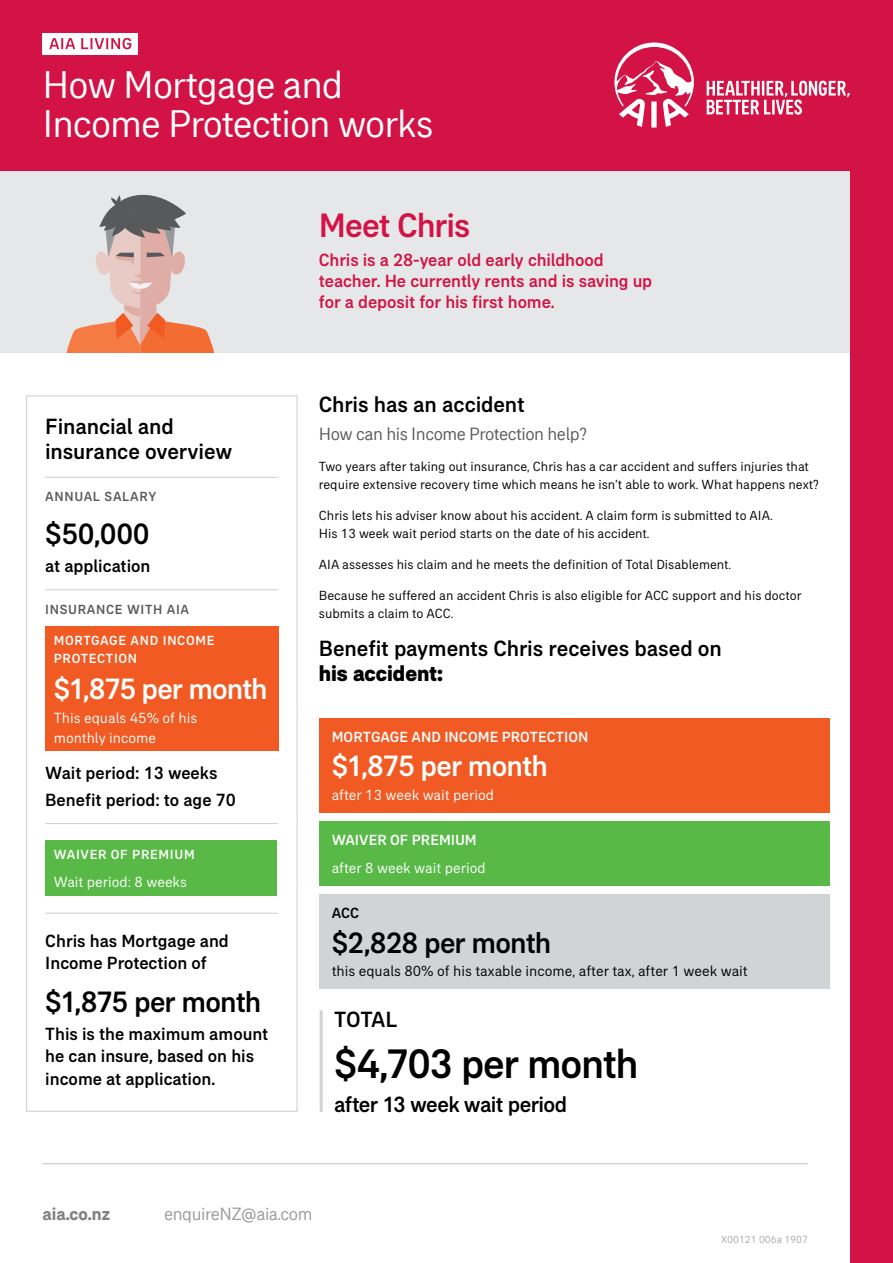
<style>
.page{position:relative;width:893px;height:1263px;background:#fff}
.page>*{position:absolute;margin:0;border:0;box-sizing:border-box;transform-origin:0 0}
.t1{font:500 42px "AIA Everest";letter-spacing:-.03em;color:#000}
.t2{font:39px/39px "AIA Everest";letter-spacing:-.025em;color:#fff}
.t3{font:500 34.5px "AIA Everest";letter-spacing:-.025em;color:#d31245}
.t4{font:500 30px "AIA Everest";letter-spacing:-.03em;color:#000}
.t5{font:500 30px "AIA Everest";letter-spacing:-.035em;color:#fff}
.t6{font:500 22.5px/25.5px "AIA Everest";letter-spacing:-.01em;color:#000}
.t7{font:800 22.5px "AIA Everest";letter-spacing:-.005em;color:#000}
.t8{font:500 18px/22.5px "AIA Everest";color:#000}
.t9{font:500 18px/21px "AIA Everest";letter-spacing:-.005em;color:#d31245}
.t10{font:18px "AIA Everest";letter-spacing:-.025em;color:#58595b}
.t11{font:18px "AIA Everest";letter-spacing:-.025em;color:#97999c}
.t12{font:700 18px "AIA Everest";color:#808285}
.t13{font:15px/19.5px "AIA Everest";color:#fff}
.t14{font:15px "AIA Everest";color:#000}
.t15{font:500 15px "AIA Everest";color:#fff}
.t16{font:500 15px "AIA Everest";color:#000}
.t17{font:13.5px/18px "AIA Everest";color:#000}
.t18{font:500 13.5px/18px "AIA Everest";letter-spacing:.05em;color:#fff}
.t19{font:500 13.5px "AIA Everest";letter-spacing:.05em;color:#58595b}
.t20{font:10.5px "AIA Everest";color:#a7a9ac}
</style>
<div class="page">
<div style="left:0;top:170px;width:850px;height:183px;background:#e6e7e8"></div>
<div style="left:0;top:0;width:893px;height:170px;background:#d31245"></div>
<div style="left:850px;top:0;width:43px;height:1263px;background:#d31245"></div>
<hr style="left:43px;top:1163px;width:765px;height:1px;background:#d1d3d4">
<svg style="left:614px;top:43px;width:236px;height:85px"></svg>
<div style="left:43px;top:33px;width:95px;height:21px;background:#fff"></div>
<svg style="left:49px;top:38px;width:82px;height:11px"></svg>
<svg style="left:66px;top:195px;width:149px;height:158px"></svg>
<div style="left:26px;top:395px;width:272px;height:717px;border:1px solid #d1d3d4"></div>
<hr style="left:45px;top:477px;width:233px;height:1px;background:#d1d3d4">
<hr style="left:45px;top:589px;width:233px;height:1px;background:#d1d3d4">
<div style="left:45px;top:626px;width:233px;height:125px;background:#f15a22"></div>
<hr style="left:45px;top:823px;width:233px;height:1px;background:#d1d3d4">
<div style="left:45px;top:840px;width:232px;height:55px;background:#58b947"></div>
<hr style="left:45px;top:913px;width:233px;height:1px;background:#d1d3d4">
<div style="left:319px;top:718px;width:510px;height:94px;background:#f15a22"></div>
<div style="left:319px;top:821px;width:510px;height:65px;background:#58b947"></div>
<div style="left:319px;top:894px;width:510px;height:95px;background:#d1d3d4"></div>
<hr style="left:320px;top:1010px;width:3px;height:102px;background:#d1d3d4">
<h2 class="t2" style="left:43px;top:65px;width:392px">How Mortgage and<br>Income Protection works</h2>
<h3 class="t6" style="left:45px;top:413px;width:188px">Financial and insurance overview</h3>
<p class="t19" style="left:45px;top:489px;width:113px">ANNUAL SALARY</p>
<h3 class="t4" style="left:45px;top:516px;width:106px">$50,000</h3>
<h3 class="t8" style="left:45px;top:554px;width:107px">at application</h3>
<p class="t19" style="left:45px;top:601px;width:145px">INSURANCE WITH AIA</p>
<p class="t18" style="left:54px;top:631px;width:162px">MORTGAGE AND INCOME<br>PROTECTION</p>
<h3 class="t5" style="left:54px;top:672px;width:215px">$1,875 per month</h3>
<p class="t13" style="left:54px;top:708px;width:145px">This equals 45% of his monthly income</p>
<h3 class="t8" style="left:45px;top:759px;width:192px;line-height:26.7px">Wait period: 13 weeks<br>Benefit period: to age 70</h3>
<p class="t18" style="left:54px;top:845px;width:142px">WAIVER OF PREMIUM</p>
<p class="t13" style="left:54px;top:872px;width:135px">Wait period: 8 weeks</p>
<h3 class="t8" style="left:45px;top:929px;width:185px">Chris has Mortgage and<br>Income Protection of</h3>
<h3 class="t4" style="left:45px;top:985px;width:218px">$1,875 per month</h3>
<h3 class="t8" style="left:45px;top:1022px;width:224px">This is the maximum amount he can insure, based on his income at application.</h3>
<h3 class="t3" style="left:319px;top:205px;width:153px">Meet Chris</h3>
<h3 class="t9" style="left:319px;top:249px;width:335px">Chris is a 28-year old early childhood teacher. He currently rents and is saving up for a deposit for his first home.</h3>
<h3 class="t6" style="left:319px;top:391px;width:207px">Chris has an accident</h3>
<h3 class="t10" style="left:319px;top:424px;width:269px">How can his Income Protection help?</h3>
<p class="t17" style="left:319px;top:457px;width:501px">Two years after taking out insurance, Chris has a car accident and suffers injuries that require extensive recovery time which means he isn’t able to work. What happens next?</p>
<p class="t17" style="left:319px;top:506px;width:455px">Chris lets his adviser know about his accident. A claim form is submitted to AIA.<br>His 13 week wait period starts on the date of his accident.</p>
<p class="t17" style="left:319px;top:555px;width:414px">AIA assesses his claim and he meets the definition of Total Disablement.</p>
<p class="t17" style="left:319px;top:586px;width:484px">Because he suffered an accident Chris is also eligible for ACC support and his doctor submits a claim to ACC.</p>
<h3 class="t6" style="left:319px;top:635px;width:405px">Benefit payments Chris receives based on</h3>
<h3 class="t7" style="left:319px;top:660px;width:126px">his accident:</h3>
<p class="t15" style="left:332px;top:728px;width:258px">MORTGAGE AND INCOME PROTECTION</p>
<h3 class="t5" style="left:332px;top:748px;width:218px">$1,875 per month</h3>
<p class="t13" style="left:332px;top:785px;width:164px">after 13 week wait period</p>
<p class="t15" style="left:332px;top:831px;width:147px">WAIVER OF PREMIUM</p>
<p class="t13" style="left:332px;top:858px;width:155px">after 8 week wait period</p>
<p class="t16" style="left:332px;top:904px;width:29px">ACC</p>
<h3 class="t4" style="left:332px;top:925px;width:221px">$2,828 per month</h3>
<p class="t14" style="left:332px;top:963px;width:418px">this equals 80% of his taxable income, after tax, after 1 week wait</p>
<h3 class="t6" style="left:334px;top:1006px;width:65px">TOTAL</h3>
<h1 class="t1" style="left:334px;top:1039px;width:306px">$4,703 per month</h1>
<h3 class="t6" style="left:334px;top:1091px;width:235px">after 13 week wait period</h3>
<h3 class="t12" style="left:43px;top:1204px;width:69px">aia.co.nz</h3>
<h3 class="t11" style="left:164px;top:1204px;width:150px">enquireNZ@aia.com</h3>
<p class="t20" style="left:721px;top:1233px;width:88px">X00121 006a 1907</p>
</div>
